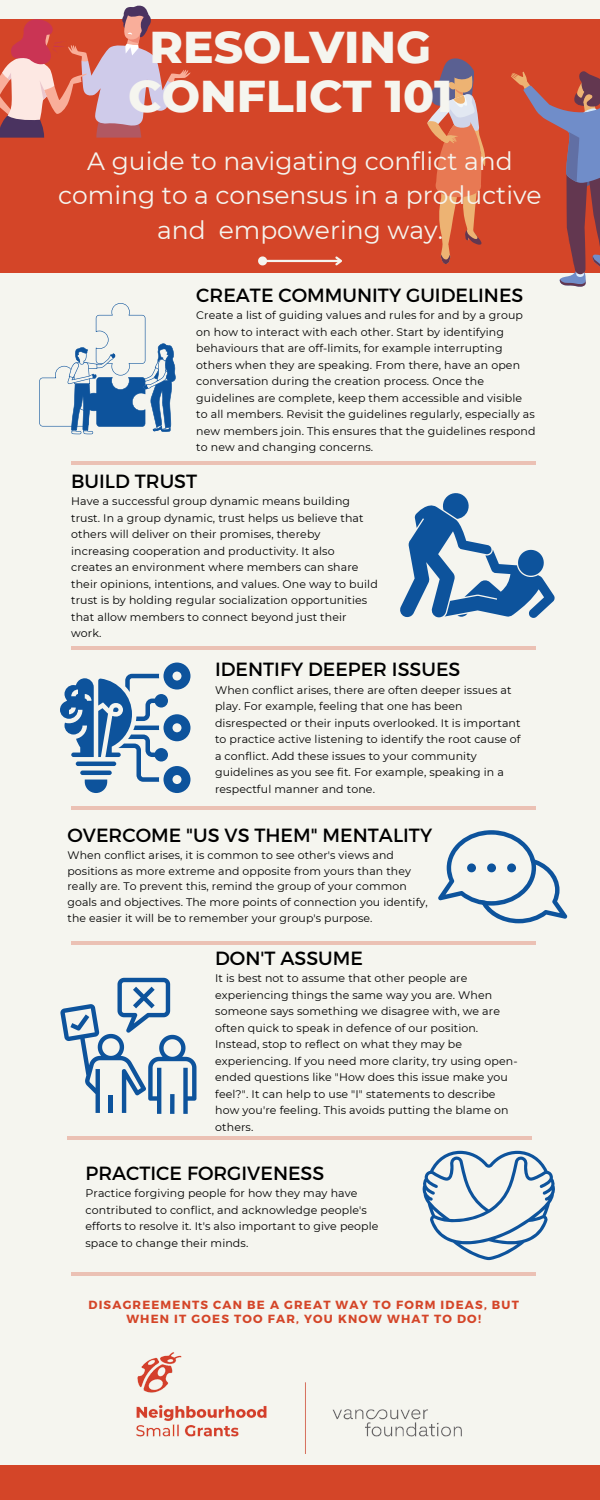
<style>
.page{position:relative;width:600px;height:1500px;background:#f5f5ef}
.page>*{position:absolute;margin:0;border:0;box-sizing:border-box;transform-origin:0 0}
.t1{font:800 45.4px/49.5px "Montserrat";color:#f5f5ef;text-align:center}
.t2{font:25px/34.5px "Montserrat";color:#f5f5ef;text-align:center}
.t3{font:19.1px "Montserrat";color:#000}
.t4{font:700 11.8px/14.2px "Montserrat";letter-spacing:.1em;color:#d44528;text-align:center}
.t5{font:11px/16.5px "Montserrat";letter-spacing:.01em;color:#000}
.t6{font:10.9px/15.8px "Montserrat";letter-spacing:.01em;color:#000}
</style>
<div class="page">
<div style="left:0;top:19px;width:600px;height:254px;background:#d44528"></div>
<hr style="left:71px;top:461px;width:465px;height:4px;background:#ebc1b4">
<hr style="left:71px;top:646px;width:465px;height:4px;background:#ebc1b4">
<hr style="left:71px;top:806px;width:465px;height:4px;background:#ebc1b4">
<hr style="left:71px;top:941px;width:465px;height:4px;background:#ebc1b4">
<hr style="left:67px;top:1136px;width:465px;height:4px;background:#ebc1b4">
<hr style="left:71px;top:1272px;width:465px;height:4px;background:#ebc1b4">
<div style="left:0;top:1465px;width:600px;height:35px;background:#d44528"></div>
<svg style="left:39px;top:303px;width:137px;height:131px"></svg>
<svg style="left:438px;top:830px;width:130px;height:93px"></svg>
<div style="left:467px;top:863px;width:9px;height:9px;background:#0d539c;border-radius:50%"></div>
<div style="left:487px;top:863px;width:9px;height:9px;background:#0d539c;border-radius:50%"></div>
<div style="left:507px;top:863px;width:9px;height:9px;background:#0d539c;border-radius:50%"></div>
<svg style="left:60px;top:663px;width:130px;height:130px"></svg>
<svg style="left:400px;top:493px;width:155px;height:125px"></svg>
<svg style="left:60px;top:978px;width:136px;height:136px"></svg>
<svg style="left:422px;top:1151px;width:133px;height:109px"></svg>
<svg style="left:0;top:5px;width:191px;height:132px"></svg>
<svg style="left:511px;top:71px;width:89px;height:215px"></svg>
<svg style="left:427px;top:58px;width:59px;height:206px"></svg>
<hr style="left:267px;top:260px;width:73px;height:2px;background:#f5f5ef">
<svg style="left:258px;top:256px;width:11px;height:10px"></svg>
<svg style="left:333px;top:256px;width:9px;height:10px"></svg>
<img style="left:137px;top:1353px;width:325px;height:100px">
<p class="t1" style="left:128px;top:22px;width:326px">RESOLVING<br>CONFLICT 101</p>
<p class="t2" style="left:58px;top:143px;width:485px">A guide to navigating conflict and coming to a consensus in a productive and empowering way.</p>
<p class="t3" style="left:196px;top:282px;width:329px">CREATE COMMUNITY GUIDELINES</p>
<p class="t5" style="left:196px;top:307px;width:341px">Create a list of guiding values and rules for and by a group on how to interact with each other. Start by identifying behaviours that are off-limits, for example interrupting others when they are speaking. From there, have an open conversation during the creation process. Once the guidelines are complete, keep them accessible and visible to all members. Revisit the guidelines regularly, especially as new members join. This ensures that the guidelines respond to new and changing concerns.</p>
<p class="t3" style="left:71px;top:468px;width:128px">BUILD TRUST</p>
<p class="t5" style="left:71px;top:493px;width:308px">Have a successful group dynamic means building trust. In a group dynamic, trust helps us believe that others will deliver on their promises, thereby increasing cooperation and productivity. It also creates an environment where members can share their opinions, intentions, and values. One way to build trust is by holding regular socialization opportunities that allow members to connect beyond just their work.</p>
<p class="t3" style="left:215px;top:657px;width:247px">IDENTIFY DEEPER ISSUES</p>
<p class="t5" style="left:215px;top:682px;width:307px">When conflict arises, there are often deeper issues at play. For example, feeling that one has been disrespected or their inputs overlooked. It is important to practice active listening to identify the root cause of a conflict. Add these issues to your community guidelines as you see fit. For example, speaking in a respectful manner and tone.</p>
<p class="t3" style="left:68px;top:823px;width:366px">OVERCOME "US VS THEM" MENTALITY</p>
<p class="t6" style="left:68px;top:847px;width:362px">When conflict arises, it is common to see other's views and positions as more extreme and opposite from yours than they really are. To prevent this, remind the group of your common goals and objectives. The more points of connection you identify, the easier it will be to remember your group's purpose.</p>
<p class="t3" style="left:215px;top:945px;width:149px">DON'T ASSUME</p>
<p class="t5" style="left:215px;top:970px;width:304px">It is best not to assume that other people are experiencing things the same way you are. When someone says something we disagree with, we are often quick to speak in defence of our position.<br>Instead, stop to reflect on what they may be experiencing. If you need more clarity, try using open&shy;ended questions like "How does this issue make you feel?". It can help to use "I" statements to describe how you're feeling. This avoids putting the blame on others.</p>
<p class="t3" style="left:86px;top:1161px;width:240px">PRACTICE FORGIVENESS</p>
<p class="t5" style="left:86px;top:1185px;width:295px">Practice forgiving people for how they may have contributed to conflict, and acknowledge people's efforts to resolve it. It's also important to give people space to change their minds.</p>
<p class="t4" style="left:88px;top:1297px;width:432px">DISAGREEMENTS CAN BE A GREAT WAY TO FORM IDEAS, BUT<br>WHEN IT GOES TOO FAR, YOU KNOW WHAT TO DO!</p>
</div>
